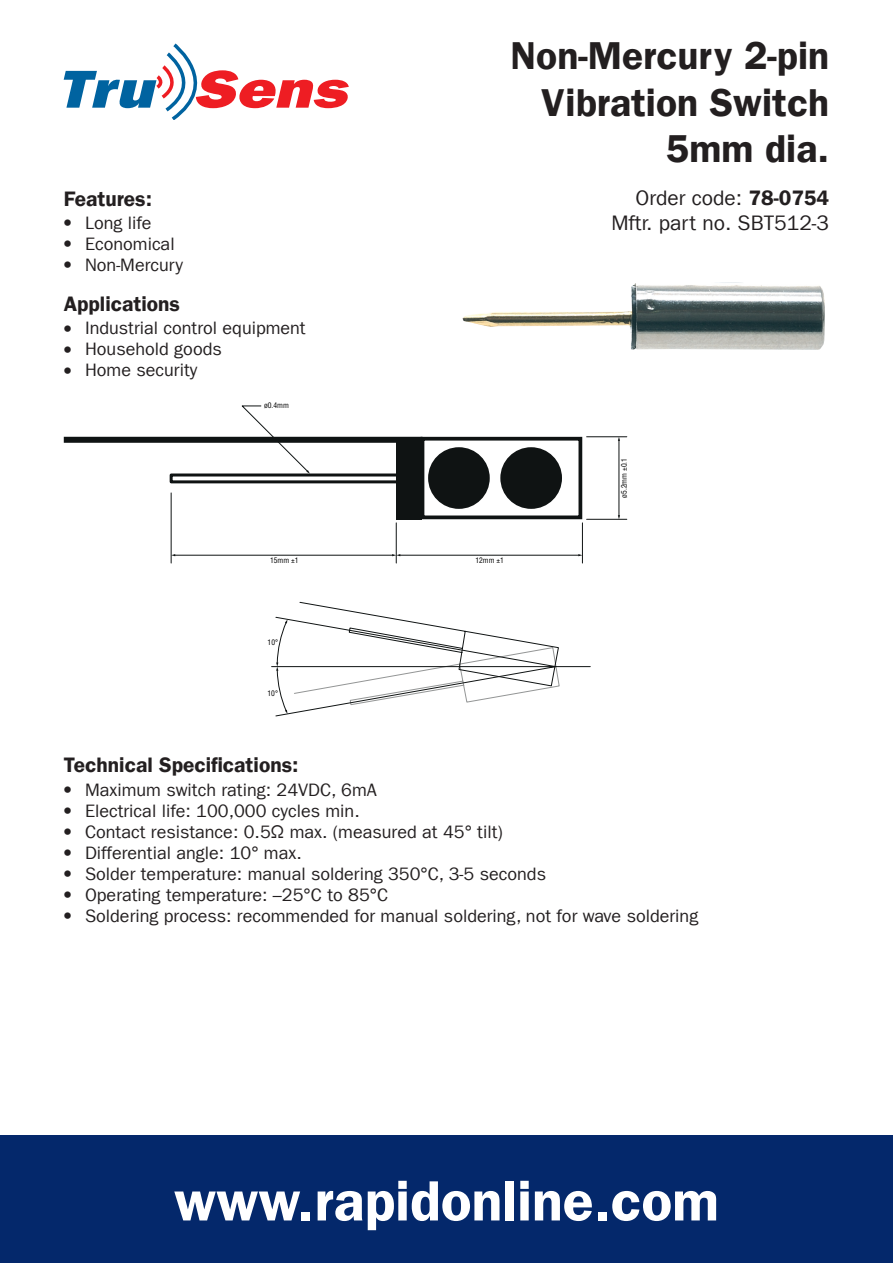
<style>
.page{position:relative;width:893px;height:1263px;background:#fff}
.page>*{position:absolute;margin:0;border:0;box-sizing:border-box;transform-origin:0 0}
.t1{font:57px "Franklin Gothic LT Com Dm";color:#fff}
.t2{font:39px/46.5px "Franklin Gothic LT Com Dm";color:#231f20;text-align:right}
.t3{font:21px "Franklin Gothic LT Com Dm";color:#231f20}
.t4{font:21px/25.5px "Franklin Gothic LT Com";color:#231f20;text-align:right}
.t5{font:18px "Franklin Gothic LT Com";color:#231f20}
.t6{font:condensed 7.5px "Helvetica LT Std";color:#000001}
.s1{font-family:"Times";font-size:22.5px}
.s2{font-family:"Franklin Gothic LT Com Dm"}
</style>
<div class="page">
<div style="left:0;top:1135px;width:893px;height:128px;background:#04286b"></div>
<svg style="left:64px;top:44px;width:285px;height:75px"></svg>
<img style="left:462px;top:282px;width:363px;height:68px">
<div style="left:64px;top:437px;width:358px;height:6px;background:#0f1313"></div>
<div style="left:396px;top:437px;width:26px;height:82px;background:#0f1313"></div>
<div style="left:421px;top:437px;width:161px;height:82px;border:4px solid #0f1313"></div>
<div style="left:500px;top:447px;width:62px;height:62px;background:#0f1313;border-radius:50%"></div>
<div style="left:428px;top:447px;width:62px;height:62px;background:#0f1313;border-radius:50%"></div>
<div style="left:170px;top:473px;width:249px;height:10px;border:3px solid #0f1313"></div>
<svg style="left:271px;top:601px;width:320px;height:115px"></svg>
<hr style="left:582px;top:523px;width:1px;height:40px;background:#0f1313">
<hr style="left:396px;top:523px;width:1px;height:40px;background:#0f1313">
<hr style="left:171px;top:493px;width:1px;height:70px;background:#0f1313">
<hr style="left:174px;top:555px;width:219px;height:1px;background:#0f1313">
<hr style="left:400px;top:555px;width:179px;height:1px;background:#0f1313">
<svg style="left:392px;top:554px;width:8px;height:2px"></svg>
<hr style="left:587px;top:436px;width:40px;height:1px;background:#0f1313">
<hr style="left:587px;top:519px;width:40px;height:1px;background:#0f1313">
<hr style="left:619px;top:440px;width:1px;height:76px;background:#0f1313">
<svg style="left:241px;top:406px;width:69px;height:68px"></svg>
<p class="t3" style="left:64px;top:186px;width:90px">Features:</p>
<p class="t5" style="left:64px;top:212px;width:89px"><span class="s1">•</span> Long life</p>
<p class="t5" style="left:64px;top:233px;width:112px"><span class="s1">•</span> Economical</p>
<p class="t5" style="left:64px;top:254px;width:121px"><span class="s1">•</span> Non-Mercury</p>
<p class="t3" style="left:64px;top:291px;width:118px">Applications</p>
<p class="t5" style="left:64px;top:318px;width:243px"><span class="s1">•</span> Industrial control equipment</p>
<p class="t5" style="left:64px;top:339px;width:160px"><span class="s1">•</span> Household goods</p>
<p class="t5" style="left:64px;top:360px;width:135px"><span class="s1">•</span> Home security</p>
<p class="t6" style="left:264px;top:401px;width:26px">ø0.4mm</p>
<h2 class="t2" style="left:511px;top:33px;width:320px">Non-Mercury 2-pin<br>Vibration Switch<br>5mm dia.</h2>
<p class="t4" style="left:611px;top:185px;width:219px">Order code: <span class="s2">78-0754<br></span>Mftr. part no. SBT512-3</p>
<p class="t6" style="left:619px;top:498px;width:41px;rotate:-90deg">ø5.2mm ±0.1</p>
<p class="t6" style="left:270px;top:556px;width:30px">15mm ±1</p>
<p class="t6" style="left:475px;top:556px;width:30px">12mm ±1</p>
<p class="t6" style="left:268px;top:637px;width:12px">10°</p>
<p class="t6" style="left:267px;top:689px;width:12px">10°</p>
<p class="t3" style="left:64px;top:753px;width:236px">Technical Specifications:</p>
<p class="t5" style="left:64px;top:779px;width:315px"><span class="s1">•</span> Maximum switch rating: 24VDC, 6mA</p>
<p class="t5" style="left:64px;top:800px;width:297px"><span class="s1">•</span> Electrical life: 100,000 cycles min.</p>
<p class="t5" style="left:64px;top:821px;width:441px"><span class="s1">•</span> Contact resistance: 0.5Ω max. (measured at 45° tilt)</p>
<p class="t5" style="left:64px;top:842px;width:239px"><span class="s1">•</span> Differential angle: 10° max.</p>
<p class="t5" style="left:64px;top:863px;width:484px"><span class="s1">•</span> Solder temperature: manual soldering 350°C, 3-5 seconds</p>
<p class="t5" style="left:64px;top:884px;width:326px"><span class="s1">•</span> Operating temperature: –25°C to 85°C</p>
<p class="t5" style="left:64px;top:905px;width:636px"><span class="s1">•</span> Soldering process: recommended for manual soldering, not for wave soldering</p>
<h1 class="t1" style="left:174px;top:1167px;width:546px">www.rapidonline.com</h1>
</div>
